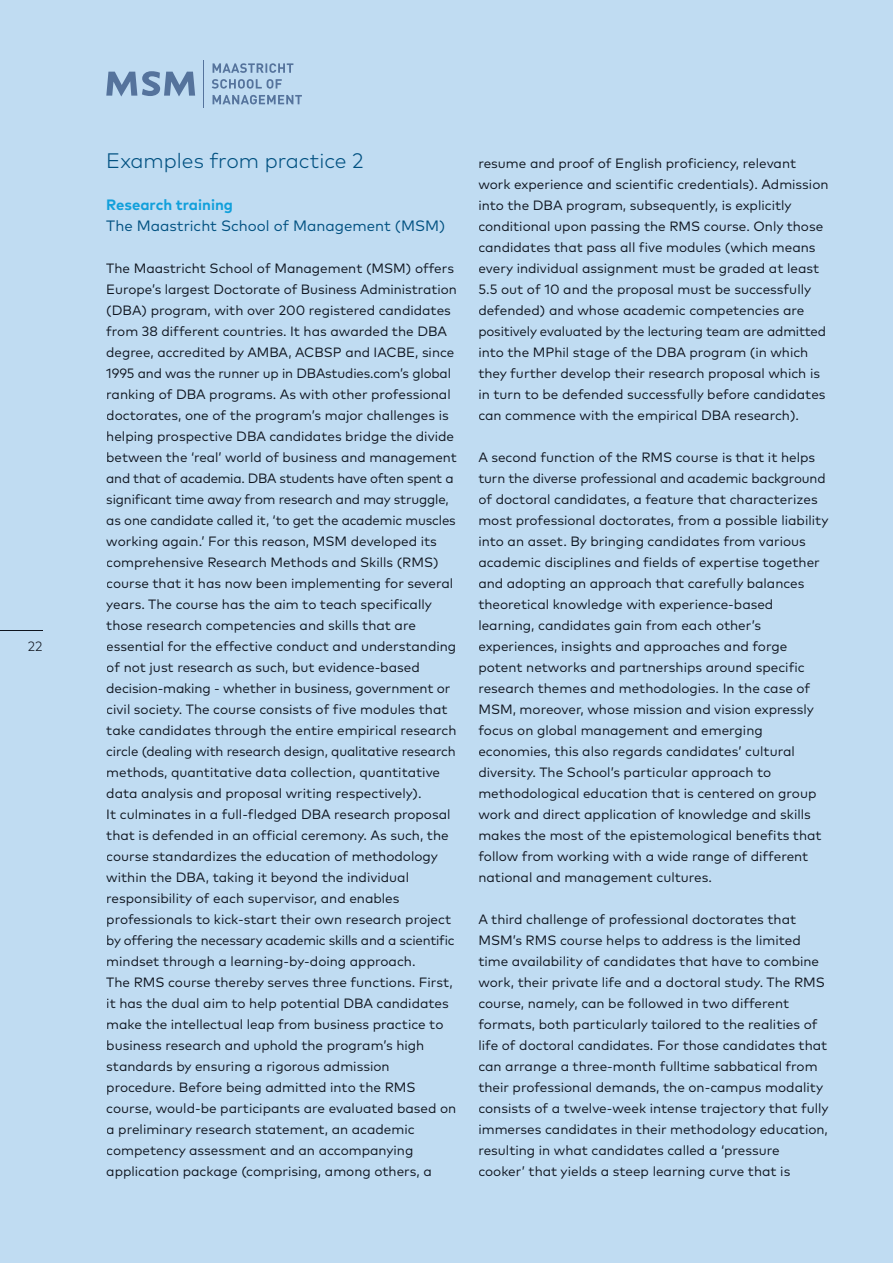
<style>
.page{position:relative;width:893px;height:1263px;background:#c0dcf2}
.page>*{position:absolute;margin:0;border:0;box-sizing:border-box;transform-origin:0 0}
.t1{font:300 21px "Mark OT";color:#015181}
.t2{font:15px "Mark OT";color:#015181}
.t3{font:700 15px "Mark OT";color:#12a0db}
.t4{font:13.5px/21px "Mark OT";color:#0f151f}
.t5{font:300 13.5px "Mark OT";color:#0f151f}
</style>
<div class="page">
<hr style="left:0;top:630px;width:43px;height:1px;background:#0f151f">
<svg style="left:106px;top:71px;width:89px;height:26px"></svg>
<svg style="left:213px;top:95px;width:89px;height:9px"></svg>
<svg style="left:212px;top:79px;width:70px;height:10px"></svg>
<svg style="left:213px;top:63px;width:80px;height:10px"></svg>
<hr style="left:203px;top:60px;width:1px;height:48px;background:#55739c">
<p class="t5" style="left:28px;top:638px;width:16px">22</p>
<h1 class="t1" style="left:106px;top:148px;width:259px">Examples from practice 2</h1>
<p class="t3" style="left:106px;top:195px;width:128px">Research training</p>
<p class="t2" style="left:106px;top:216px;width:340px">The Maastricht School of Management (MSM)</p>
<p class="t4" style="left:106px;top:257px;width:352px">The Maastricht School of Management (MSM) offers Europe’s largest Doctorate of Business Administration (DBA) program, with over 200 registered candidates from 38 different countries. It has awarded the DBA degree, accredited by AMBA, ACBSP and IACBE, since 1995 and was the runner up in DBAstudies.com’s global ranking of DBA programs. As with other professional doctorates, one of the program’s major challenges is helping prospective DBA candidates bridge the divide between the ‘real’ world of business and management and that of academia. DBA students have often spent a significant time away from research and may struggle, as one candidate called it, ‘to get the academic muscles working again.’ For this reason, MSM developed its comprehensive Research Methods and Skills (RMS) course that it has now been implementing for several years. The course has the aim to teach specifically those research competencies and skills that are essential for the effective conduct and understanding of not just research as such, but evidence-based decision-making - whether in business, government or civil society. The course consists of five modules that take candidates through the entire empirical research circle (dealing with research design, qualitative research methods, quantitative data collection, quantitative data analysis and proposal writing respectively).<br>It culminates in a full-fledged DBA research proposal that is defended in an official ceremony. As such, the course standardizes the education of methodology within the DBA, taking it beyond the individual responsibility of each supervisor, and enables professionals to kick-start their own research project by offering the necessary academic skills and a scientific mindset through a learning-by-doing approach.<br>The RMS course thereby serves three functions. First, it has the dual aim to help potential DBA candidates make the intellectual leap from business practice to business research and uphold the program’s high standards by ensuring a rigorous admission procedure. Before being admitted into the RMS course, would-be participants are evaluated based on a preliminary research statement, an academic competency assessment and an accompanying application package (comprising, among others, a</p>
<p class="t4" style="left:478px;top:153px;width:352px">resume and proof of English proficiency, relevant work experience and scientific credentials). Admission into the DBA program, subsequently, is explicitly conditional upon passing the RMS course. Only those candidates that pass all five modules (which means every individual assignment must be graded at least 5.5 out of 10 and the proposal must be successfully defended) and whose academic competencies are positively evaluated by the lecturing team are admitted into the MPhil stage of the DBA program (in which they further develop their research proposal which is in turn to be defended successfully before candidates can commence with the empirical DBA research).</p>
<p class="t4" style="left:478px;top:447px;width:352px">A second function of the RMS course is that it helps turn the diverse professional and academic background of doctoral candidates, a feature that characterizes most professional doctorates, from a possible liability into an asset. By bringing candidates from various academic disciplines and fields of expertise together and adopting an approach that carefully balances theoretical knowledge with experience-based learning, candidates gain from each other’s experiences, insights and approaches and forge potent networks and partnerships around specific research themes and methodologies. In the case of MSM, moreover, whose mission and vision expressly focus on global management and emerging economies, this also regards candidates’ cultural diversity. The School’s particular approach to methodological education that is centered on group work and direct application of knowledge and skills makes the most of the epistemological benefits that follow from working with a wide range of different national and management cultures.</p>
<p class="t4" style="left:478px;top:909px;width:352px">A third challenge of professional doctorates that MSM’s RMS course helps to address is the limited time availability of candidates that have to combine work, their private life and a doctoral study. The RMS course, namely, can be followed in two different formats, both particularly tailored to the realities of life of doctoral candidates. For those candidates that can arrange a three-month fulltime sabbatical from their professional demands, the on-campus modality consists of a twelve-week intense trajectory that fully immerses candidates in their methodology education, resulting in what candidates called a ‘pressure cooker’ that yields a steep learning curve that is</p>
</div>
